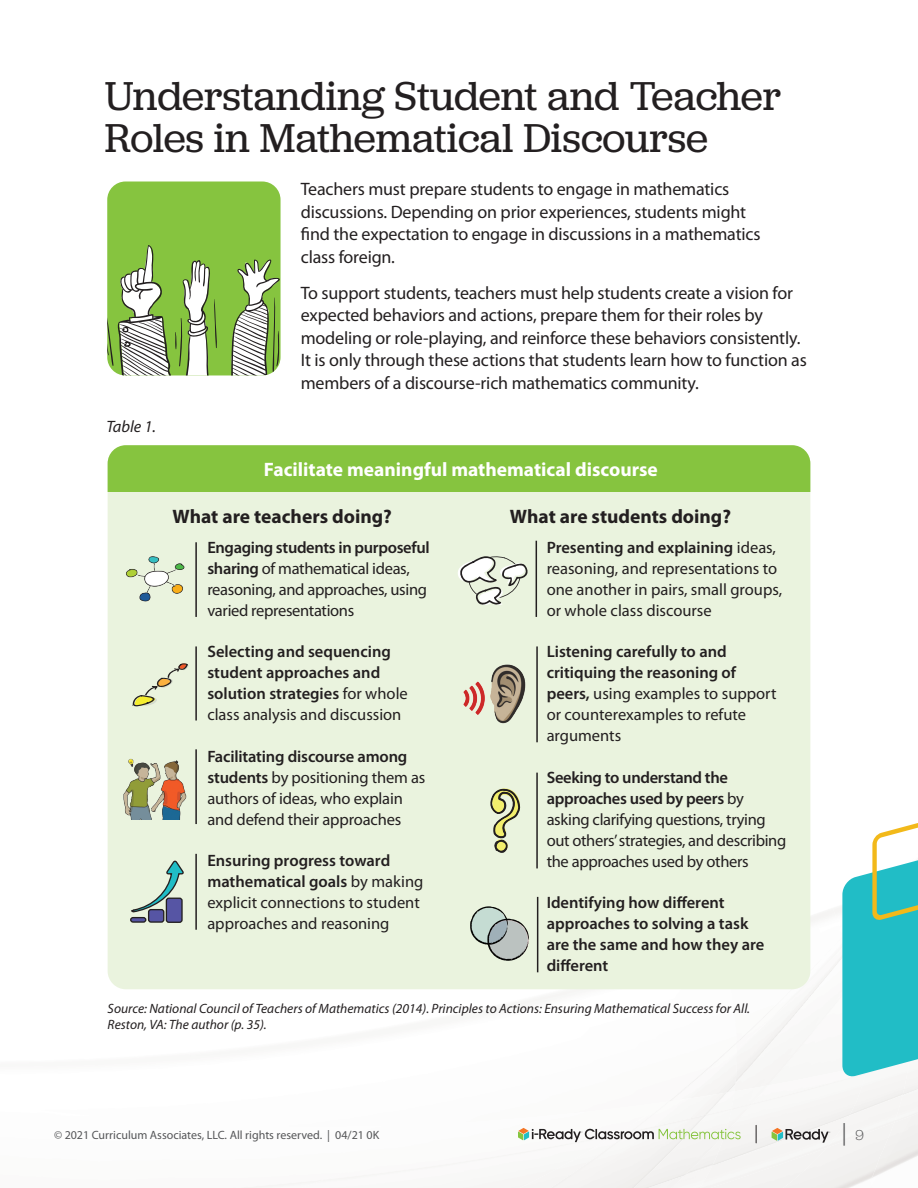
<style>
.page{position:relative;width:918px;height:1188px;background:#fff}
.page>*{position:absolute;margin:0;border:0;box-sizing:border-box;transform-origin:0 0}
.t1{font:42px/42px "Jubilat";color:#231f20}
.t2{font:300 27px "Jubilat";color:#57585a}
.t3{font:700 19.5px "Myriad Pro";color:#231f20}
.t4{font:700 19.5px "Myriad Pro";color:#fff}
.t5{font:18px/22.5px "Myriad Pro";letter-spacing:-.01em;color:#231f20}
.t6{font:16.5px/21px "Myriad Pro";letter-spacing:-.01em;color:#231f20}
.t7{font:600 16.5px/21px "Myriad Pro";color:#231f20}
.t8{font:italic 16.5px "Myriad Pro";color:#231f20}
.t9{font:italic 13.5px/16.5px "Myriad Pro";color:#231f20}
.t10{font:12px "Myriad Pro";color:#57585a}
.s1{font-weight:600}
.s2{font-weight:400}
.s3{font-size:15px}
</style>
<div class="page">
<img style="left:810px;top:632px;width:1px;height:73px">
<img style="left:810px;top:747px;width:1px;height:152px">
<img style="left:735px;top:945px;width:107px;height:128px">
<img style="left:752px;top:1066px;width:90px;height:7px">
<div style="left:712px;top:1073px;width:153px;height:93px;background:#f6f5f4"></div>
<div style="left:849px;top:1079px;width:60px;height:37px;background:#f5f4f3"></div>
<div style="left:626px;top:1109px;width:106px;height:79px;background:#f5f4f3"></div>
<img style="left:725px;top:1103px;width:27px;height:31px">
<div style="left:529px;top:1114px;width:179px;height:74px;background:#f6f5f4"></div>
<svg style="left:518px;top:1128px;width:223px;height:14px"></svg>
<svg style="left:756px;top:1125px;width:1px;height:18px"></svg>
<svg style="left:772px;top:1128px;width:59px;height:15px"></svg>
<div style="left:107px;top:182px;width:174px;height:193px;background:#86c43f;border-radius:18px"></div>
<svg style="left:107px;top:245px;width:110px;height:130px"></svg>
<svg style="left:231px;top:259px;width:49px;height:116px"></svg>
<div style="left:108px;top:445px;width:702px;height:544px;background:#eaf3de;border-radius:18px"></div>
<div style="left:108px;top:445px;width:702px;height:47px;background:#86c43f"></div>
<svg style="left:470px;top:906px;width:59px;height:55px"></svg>
<svg style="left:132px;top:663px;width:57px;height:44px"></svg>
<hr style="left:536px;top:541px;width:1px;height:76px;background:#231f20">
<hr style="left:536px;top:646px;width:2px;height:96px;background:#231f20">
<hr style="left:536px;top:773px;width:2px;height:95px;background:#231f20">
<hr style="left:537px;top:897px;width:1px;height:75px;background:#231f20">
<hr style="left:195px;top:542px;width:2px;height:75px;background:#231f20">
<hr style="left:195px;top:646px;width:2px;height:75px;background:#231f20">
<hr style="left:195px;top:749px;width:2px;height:75px;background:#231f20">
<hr style="left:195px;top:854px;width:2px;height:76px;background:#231f20">
<img style="left:126px;top:556px;width:59px;height:46px">
<svg style="left:458px;top:540px;width:80px;height:66px"></svg>
<img style="left:123px;top:758px;width:64px;height:61px">
<img style="left:463px;top:664px;width:63px;height:60px">
<svg style="left:131px;top:860px;width:53px;height:53px"></svg>
<div style="left:166px;top:898px;width:16px;height:24px;background:#5655a4;border-radius:2px"></div>
<div style="left:166px;top:898px;width:17px;height:25px;border:1px solid #231f20;border-radius:2px"></div>
<div style="left:149px;top:910px;width:15px;height:12px;background:#5655a4;border-radius:2px"></div>
<div style="left:148px;top:909px;width:16px;height:14px;border:1px solid #231f20;border-radius:2px"></div>
<hr style="left:131px;top:918px;width:15px;height:4px;background:#5655a4;border-radius:2px">
<div style="left:130px;top:917px;width:16px;height:6px;border:1px solid #231f20;border-radius:2px"></div>
<svg style="left:490px;top:788px;width:31px;height:65px"></svg>
<svg style="left:842px;top:823px;width:76px;height:256px"></svg>
<h1 class="t1" style="left:105px;top:74px;width:678px">Understanding Student and Teacher<br>Roles in Mathematical Discourse</h1>
<p class="t5" style="left:301px;top:178px;width:461px">Teachers must prepare students to engage in mathematics discussions. Depending on prior experiences, students might find the expectation to engage in discussions in a mathematics class foreign.</p>
<p class="t5" style="left:301px;top:282px;width:508px">To support students, teachers must help students create a vision for expected behaviors and actions, prepare them for their roles by modeling or role-playing, and reinforce these behaviors consistently.<br>It is only through these actions that students learn how to function as members of a discourse-rich mathematics community.</p>
<p class="t8" style="left:106px;top:417px;width:51px">Table 1.</p>
<p class="t4" style="left:264px;top:458px;width:395px">Facilitate meaningful mathematical discourse</p>
<p class="t3" style="left:173px;top:506px;width:221px">What are teachers doing?</p>
<p class="t3" style="left:510px;top:506px;width:223px">What are students doing?</p>
<p class="t6" style="left:207px;top:537px;width:224px"><span class="s1">Engaging students in purposeful sharing</span> of mathematical ideas, reasoning, and approaches, using varied representations</p>
<p class="t7" style="left:207px;top:642px;width:202px">Selecting and sequencing student approaches and solution strategies <span class="s2">for whole class analysis and discussion</span></p>
<p class="t6" style="left:207px;top:746px;width:220px"><span class="s1">Facilitating discourse among students</span> by positioning them as authors of ideas, who explain and defend their approaches</p>
<p class="t6" style="left:207px;top:850px;width:218px"><span class="s1">Ensuring progress toward mathematical goals</span> by making explicit connections to student approaches and reasoning</p>
<p class="t6" style="left:547px;top:537px;width:237px"><span class="s1">Presenting and explaining</span> ideas, reasoning, and representations to one another in pairs, small groups, or whole class discourse</p>
<p class="t6" style="left:547px;top:642px;width:231px"><span class="s1">Listening carefully to and critiquing the reasoning of peers,</span> using examples to support or counterexamples to refute arguments</p>
<p class="t6" style="left:547px;top:767px;width:241px"><span class="s1">Seeking to understand the approaches used by peers</span> by asking clarifying questions, trying out others’ strategies, and describing the approaches used by others</p>
<p class="t7" style="left:547px;top:892px;width:219px">Identifying how different approaches to solving a task are the same and how they are different</p>
<p class="t9" style="left:108px;top:1000px;width:644px">Source: National Council of Teachers of Mathematics (2014). Principles to Actions: Ensuring Mathematical Success for All.<br>Reston, VA: The author (p. 35).</p>
<p class="t10" style="left:54px;top:1128px;width:327px">© 2021 Curriculum Associates, LLC. All rights reserved. | 04/21 0K</p>
<h2 class="t2" style="left:842px;top:1115px;width:23px">| <span class="s3">9</span></h2>
</div>
